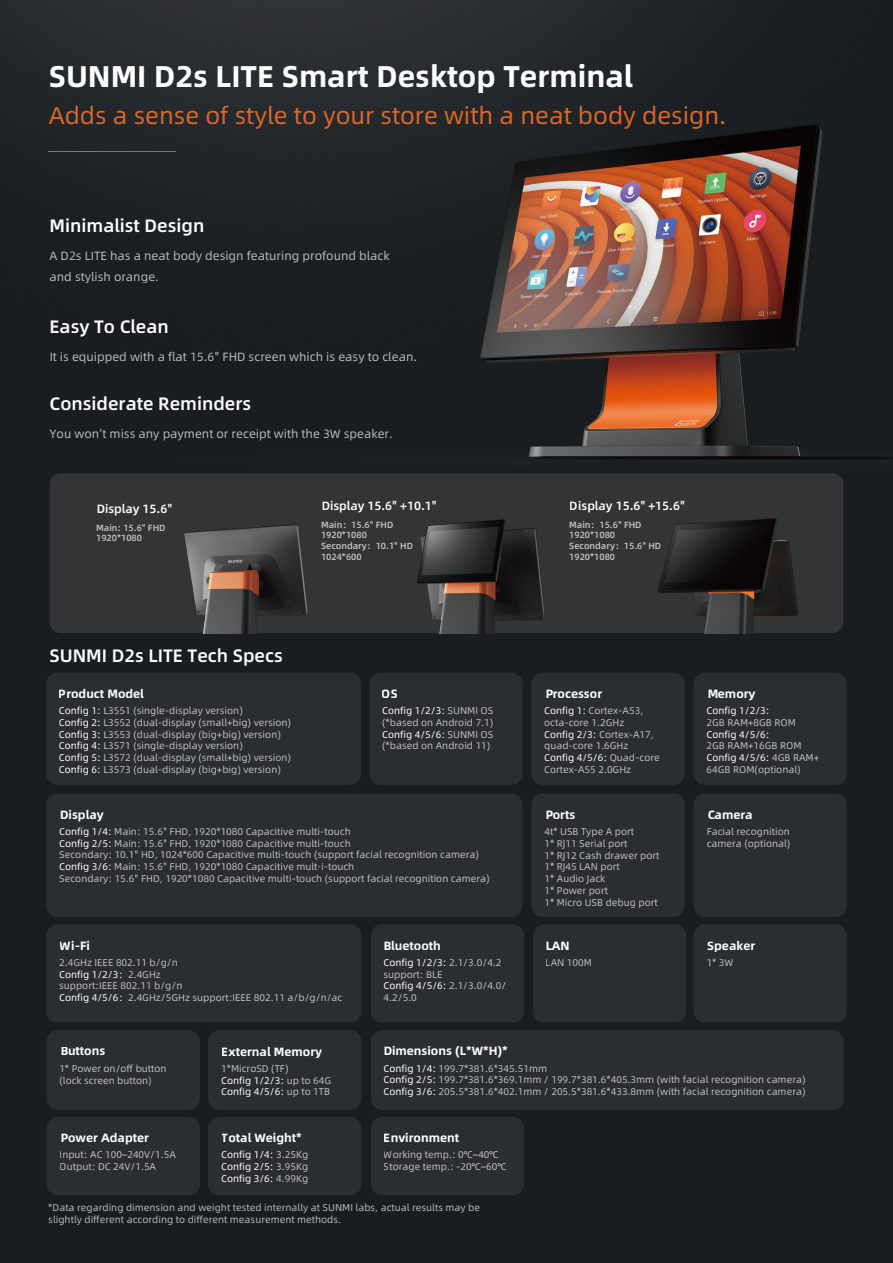
<style>
.page{position:relative;width:893px;height:1263px;background:#fff}
.page>*{position:absolute;margin:0;border:0;box-sizing:border-box;transform-origin:0 0}
.t1{font:30px "Alibaba Pu Hui Ti B";color:#fff}
.t2{font:24px "Alibaba Pu Hui Ti R";color:#e06627}
.t3{font:18px "Alibaba Pu Hui Ti M";color:#fff}
.t4{font:12px/21px "Alibaba Pu Hui Ti R";color:#fff}
.t5{font:12px "Alibaba Pu Hui Ti B";color:#fff}
.t6{font:12px "Alibaba Pu Hui Ti M";color:#fff}
.t7{font:9.75px/11.7px "Alibaba Pu Hui Ti R";color:rgb(255 255 255/.7)}
.t8{font:9.75px/11.7px "Alibaba Pu Hui Ti R";color:#fff}
.t9{font:9px/10.8px "Alibaba Pu Hui Ti M";color:#fff}
.s1{color:#fff}
.s2{color:rgb(255 255 255/.7)}
</style>
<div class="page">
<img style="left:0;top:0;width:893px;height:1263px">
<div style="left:531px;top:673px;width:154px;height:112px;background:#2b2e31;border-radius:11px"></div>
<div style="left:369px;top:673px;width:154px;height:112px;background:#2b2e31;border-radius:11px"></div>
<div style="left:46px;top:673px;width:315px;height:112px;background:#2b2e31;border-radius:11px"></div>
<div style="left:694px;top:673px;width:153px;height:112px;background:#2b2e31;border-radius:11px"></div>
<div style="left:47px;top:1030px;width:153px;height:80px;background:#2b2e31;border-radius:11px"></div>
<div style="left:533px;top:924px;width:153px;height:98px;background:#2b2e31;border-radius:11px"></div>
<div style="left:371px;top:924px;width:153px;height:98px;background:#2b2e31;border-radius:11px"></div>
<div style="left:208px;top:1030px;width:153px;height:80px;background:#2b2e31;border-radius:11px"></div>
<div style="left:531px;top:793px;width:154px;height:124px;background:#2b2e31;border-radius:11px"></div>
<div style="left:694px;top:793px;width:153px;height:124px;background:#2b2e31;border-radius:11px"></div>
<div style="left:694px;top:924px;width:153px;height:98px;background:#2b2e31;border-radius:11px"></div>
<div style="left:46px;top:924px;width:315px;height:98px;background:#2b2e31;border-radius:11px"></div>
<div style="left:46px;top:793px;width:476px;height:124px;background:#2b2e31;border-radius:11px"></div>
<div style="left:371px;top:1030px;width:473px;height:80px;background:#2b2e31;border-radius:11px"></div>
<div style="left:208px;top:1117px;width:153px;height:78px;background:#2b2e31;border-radius:11px"></div>
<div style="left:371px;top:1117px;width:153px;height:78px;background:#2b2e31;border-radius:11px"></div>
<div style="left:47px;top:1117px;width:153px;height:78px;background:#2b2e31;border-radius:11px"></div>
<hr style="left:49px;top:151px;width:127px;height:1px;background:#fff">
<div style="left:50px;top:473px;width:793px;height:160px;background:#333435;border-radius:11px"></div>
<img style="left:657px;top:518px;width:141px;height:115px">
<img style="left:184px;top:524px;width:123px;height:109px">
<img style="left:417px;top:519px;width:128px;height:114px">
<h1 class="t1" style="left:49px;top:53px;width:586px">SUNMI D2s LITE Smart Desktop Terminal</h1>
<h2 class="t2" style="left:49px;top:97px;width:679px">Adds a sense of style to your store with a neat body design.</h2>
<h3 class="t3" style="left:50px;top:211px;width:156px">Minimalist Design</h3>
<p class="t4" style="left:50px;top:244px;width:342px">A D2s LITE has a neat body design featuring profound black and stylish orange.</p>
<h3 class="t3" style="left:50px;top:313px;width:121px">Easy To Clean</h3>
<p class="t4" style="left:50px;top:345px;width:369px">It is equipped with a flat 15.6" FHD screen which is easy to clean.</p>
<h3 class="t3" style="left:50px;top:390px;width:203px">Considerate Reminders</h3>
<p class="t4" style="left:50px;top:423px;width:345px">You won’t miss any payment or receipt with the 3W speaker.</p>
<p class="t6" style="left:97px;top:499px;width:77px">Display 15.6"</p>
<p class="t9" style="left:96px;top:521px;width:71px">Main: 15.6" FHD<br>1920*1080</p>
<p class="t6" style="left:322px;top:496px;width:117px">Display 15.6" +10.1"</p>
<p class="t9" style="left:321px;top:518px;width:94px">Main：15.6" FHD<br>1920*1080<br>Secondary：10.1" HD<br>1024*600</p>
<h3 class="t3" style="left:49px;top:642px;width:235px">SUNMI D2s LITE Tech Specs</h3>
<p class="t5" style="left:59px;top:684px;width:87px">Product Model</p>
<p class="t7" style="left:59px;top:704px;width:234px"><span class="s1">Config 1:</span> L3551 (single-display version)<br><span class="s1">Config 2:</span> L3552 (dual-display (small+big) version)<br><span class="s1">Config 3:</span> L3553 (dual-display (big+big) version)<br><span class="s1">Config 4:</span> L3571 (single-display version)<br><span class="s1">Config 5:</span> L3572 (dual-display (small+big) version)<br><span class="s1">Config 6:</span> L3573 (dual-display (big+big) version)</p>
<p class="t5" style="left:60px;top:805px;width:45px">Display</p>
<p class="t5" style="left:382px;top:684px;width:17px">OS</p>
<p class="t7" style="left:382px;top:704px;width:113px;text-align:justify"><span class="s1">Config 1/2/3:</span> SUNMI OS (*based on Android 7.1)<br><span class="s1">Config 4/5/6:</span> SUNMI OS (*based on Android 11)</p>
<p class="t7" style="left:59px;top:825px;width:432px"><span class="s1">Config 1/4:</span> Main: 15.6" FHD, 1920*1080 Capacitive multi-touch<br><span class="s1">Config 2/5:</span> Main: 15.6" FHD, 1920*1080 Capacitive multi-touch<br>Secondary: 10.1" HD, 1024*600 Capacitive multi-touch (support facial recognition camera)<br><span class="s1">Config 3/6:</span> Main: 15.6" FHD, 1920*1080 Capacitive mult·i-touch<br>Secondary: 15.6" FHD, 1920*1080 Capacitive multi-touch (support facial recognition camera)</p>
<p class="t5" style="left:60px;top:936px;width:32px">Wi-Fi</p>
<p class="t7" style="left:59px;top:956px;width:285px">2.4GHz IEEE 802.11 b/g/n<br><span class="s1">Config 1/2/3：</span>2.4GHz<br>support:IEEE 802.11 b/g/n<br><span class="s1">Config 4/5/6：</span>2.4GHz/5GHz support:IEEE 802.11 a/b/g/n/ac</p>
<p class="t5" style="left:383px;top:936px;width:59px">Bluetooth</p>
<p class="t7" style="left:384px;top:956px;width:124px"><span class="s1">Config 1/2/3:</span> 2.1/3.0/4.2 support: BLE<br><span class="s1">Config 4/5/6:</span> 2.1/3.0/4.0/<br>4.2/5.0</p>
<p class="t6" style="left:570px;top:496px;width:117px">Display 15.6" +15.6"</p>
<p class="t9" style="left:569px;top:518px;width:94px">Main：15.6" FHD<br>1920*1080<br>Secondary：15.6" HD<br>1920*1080</p>
<p class="t5" style="left:545px;top:684px;width:59px">Processor</p>
<p class="t7" style="left:544px;top:704px;width:117px"><span class="s1">Config 1:</span> Cortex-A53, octa-core 1.2GHz<br><span class="s1">Config 2/3:</span> Cortex-A17, quad-core 1.6GHz<br><span class="s1">Config 4/5/6:</span> Quad-core<br>Cortex-A55 2.0GHz</p>
<p class="t5" style="left:545px;top:805px;width:32px">Ports</p>
<p class="t8" style="left:544px;top:825px;width:117px">4t* USB Type A port<br>1* RJ11 Serial port<br>1* RJ12 Cash drawer port<br>1* RJ45 LAN port<br>1* Audio Jack<br>1* Power port<br>1* Micro USB debug port</p>
<p class="t5" style="left:546px;top:936px;width:26px">LAN</p>
<p class="t8" style="left:546px;top:956px;width:48px">LAN 100M</p>
<p class="t5" style="left:707px;top:684px;width:50px">Memory</p>
<p class="t8" style="left:707px;top:704px;width:64px">Config 1/2/3:</p>
<p class="t7" style="left:707px;top:716px;width:91px">2GB RAM+8GB ROM</p>
<p class="t8" style="left:707px;top:728px;width:64px">Config 4/5/6:</p>
<p class="t7" style="left:707px;top:739px;width:114px">2GB RAM+16GB ROM<br><span class="s1">Config 4/5/6:</span> 4GB RAM+<br>64GB ROM(optional)</p>
<p class="t5" style="left:707px;top:805px;width:47px">Camera</p>
<p class="t8" style="left:707px;top:825px;width:85px">Facial recognition camera (optional)</p>
<p class="t5" style="left:707px;top:936px;width:49px">Speaker</p>
<p class="t8" style="left:707px;top:956px;width:28px">1* 3W</p>
<p class="t5" style="left:60px;top:1042px;width:47px">Buttons</p>
<p class="t8" style="left:59px;top:1062px;width:109px">1* Power on/off button (lock screen button)</p>
<p class="t5" style="left:60px;top:1128px;width:90px">Power Adapter</p>
<p class="t8" style="left:60px;top:1148px;width:118px">Input: AC 100~240V/1.5A<br>Output: DC 24V/1.5A</p>
<p class="t5" style="left:222px;top:1042px;width:102px">External Memory</p>
<p class="t7" style="left:221px;top:1062px;width:112px">1*MicroSD (TF)<br><span class="s1">Config 1/2/3:</span> up to 64G<br><span class="s1">Config 4/5/6:</span> up to 1TB</p>
<p class="t5" style="left:222px;top:1128px;width:81px">Total Weight*</p>
<p class="t8" style="left:221px;top:1148px;width:89px;text-align:justify">Config 1/4: <span class="s2">3.25Kg </span>Config 2/5: <span class="s2">3.95Kg </span>Config 3/6: <span class="s2">4.99Kg</span></p>
<p class="t5" style="left:383px;top:1042px;width:126px">Dimensions (L*W*H)*</p>
<p class="t7" style="left:384px;top:1062px;width:423px"><span class="s1">Config 1/4:</span> 199.7*381.6*345.51mm<br><span class="s1">Config 2/5:</span> 199.7*381.6*369.1mm / 199.7*381.6*405.3mm (with facial recognition camera)<br><span class="s1">Config 3/6:</span> 205.5*381.6*402.1mm / 205.5*381.6*433.8mm (with facial recognition camera)</p>
<p class="t5" style="left:384px;top:1128px;width:77px">Environment</p>
<p class="t8" style="left:384px;top:1148px;width:124px">Working temp.: 0℃~40℃<br>Storage temp.: -20℃~60℃</p>
<p class="t7" style="left:48px;top:1201px;width:433px">*Data regarding dimension and weight tested internally at SUNMI labs, actual results may be slightly different according to different measurement methods.</p>
</div>
